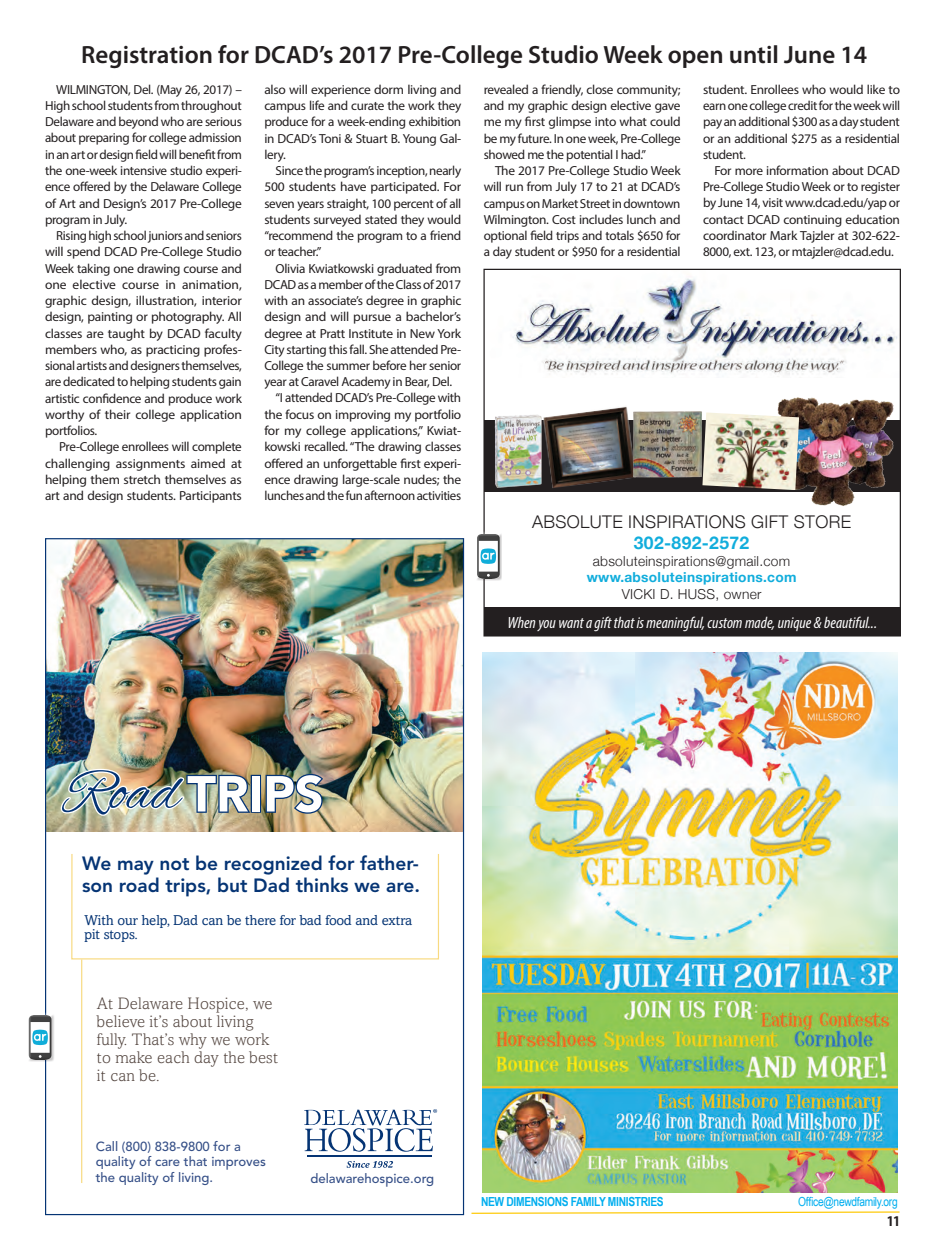
<style>
.page{position:relative;width:945px;height:1260px;background:#fff}
.page>*{position:absolute;margin:0;border:0;box-sizing:border-box;transform-origin:0 0}
.t1{font:900 50px "Avenir";color:#fff}
.Author{font:600 25px "Myriad Pro";color:#231f20}
.t2{font:800 19.12px/22.6px "Avenir";color:#053474}
.t3{font:300 17.5px/21px "Helvetica Neue";letter-spacing:.02em;color:#231f20;text-align:center}
.t4{font:300 16.75px/17.9px "Amasis";letter-spacing:.01em;color:#544640}
.t5{font:italic condensed 16.25px "Myriad Pro";color:#fff}
.t6{font:700 condensed 15px "Myriad Pro";color:#231f20}
.t7{font:14.38px/14.4px "Amasis";color:#053474}
.t8{font:300 13.75px/16.5px "Helvetica Neue";letter-spacing:.02em;color:#231f20;text-align:center}
.t9{font:13.12px/16.2px "Myriad Pro";letter-spacing:-.025em;color:#231f20;text-align:justify}
.t10{font:500 13.12px/15.5px "Avenir";color:#354f87}
.church_directory{font:700 12.5px "Arial Narrow";letter-spacing:-.025em;color:#00aeef}
.church_directory-2{font:12.5px "Arial Narrow";letter-spacing:-.025em;color:#00aeef}
.s1{font-weight:700;color:#11addc}
.s2{font-family:"Alex Brush";font-weight:400;font-size:60.38px;color:#053474}
</style>
<div class="page">
<img style="left:483px;top:653px;width:415px;height:539px">
<div style="left:71px;top:853px;width:368px;height:106px;border:1px solid #f8da81"></div>
<img style="left:47px;top:540px;width:415px;height:291px">
<img style="left:59px;top:768px;width:194px;height:49px">
<div style="left:251px;top:775px;width:10px;height:38px;border:3px solid #053474"></div>
<img style="left:264px;top:773px;width:61px;height:42px">
<hr style="left:81px;top:959px;width:1px;height:224px;background:#f8da81">
<svg style="left:347px;top:1161px;width:46px;height:7px"></svg>
<hr style="left:307px;top:1156px;width:125px;height:1px;background:#053474">
<svg style="left:304px;top:1109px;width:133px;height:43px"></svg>
<svg style="left:471px;top:1211px;width:429px;height:3px"></svg>
<img style="left:513px;top:278px;width:385px;height:97px">
<div style="left:484px;top:420px;width:416px;height:72px;background:#231f20"></div>
<div style="left:484px;top:608px;width:416px;height:28px;background:#231f20"></div>
<img style="left:777px;top:397px;width:117px;height:109px">
<img style="left:546px;top:406px;width:83px;height:82px">
<img style="left:702px;top:412px;width:97px;height:78px">
<img style="left:629px;top:411px;width:79px;height:71px">
<img style="left:494px;top:414px;width:52px;height:74px">
<div style="left:475px;top:532px;width:27px;height:49px;background:#231f20;opacity:.25"></div>
<div style="left:27px;top:1013px;width:27px;height:49px;background:#231f20;opacity:.25"></div>
<p class="Author" style="left:81px;top:39px;width:788px">Registration for DCAD’s 2017 Pre-College Studio Week open until June 14</p>
<p class="t9" style="left:45px;top:81px;width:199px;text-indent:11px">WILMINGTON, Del. (May 26, 2017) – High school students from throughout Delaware and beyond who are serious about preparing for college admission in an art or design field will benefit from the one-week intensive studio experi&shy;ence offered by the Delaware College of Art and Design’s 2017 Pre-College program in July.</p>
<p class="t9" style="left:45px;top:227px;width:198px;text-indent:11px">Rising high school juniors and seniors will spend DCAD Pre-College Studio Week taking one drawing course and one elective course in animation, graphic design, illustration, interior design, painting or photography. All classes are taught by DCAD faculty members who, as practicing profes&shy;sional artists and designers themselves, are dedicated to helping students gain artistic confidence and produce work worthy of their college application portfolios.</p>
<p class="t9" style="left:45px;top:439px;width:198px;text-indent:14px">Pre-College enrollees will complete challenging assignments aimed at helping them stretch themselves as art and design students. Participants</p>
<p class="t9" style="left:264px;top:81px;width:199px">also will experience dorm living and campus life and curate the work they produce for a week-ending exhibition in DCAD’s Toni &amp; Stuart B. Young Gal&shy;lery.</p>
<p class="t9" style="left:264px;top:162px;width:198px;text-indent:11px">Since the program’s inception, nearly 500 students have participated. For seven years straight, 100 percent of all students surveyed stated they would “recommend the program to a friend or teacher.”</p>
<p class="t9" style="left:264px;top:260px;width:198px;text-indent:11px">Olivia Kwiatkowski graduated from DCAD as a member of the Class of 2017 with an associate’s degree in graphic design and will pursue a bachelor’s degree at Pratt Institute in New York City starting this fall. She attended Pre-College the summer before her senior year at Caravel Academy in Bear, Del.</p>
<p class="t9" style="left:264px;top:390px;width:199px;text-indent:11px">“I attended DCAD’s Pre-College with the focus on improving my portfolio for my college applications,” Kwiat&shy;kowski recalled. “The drawing classes offered an unforgettable first experi&shy;ence drawing large-scale nudes; the lunches and the fun afternoon activities</p>
<p class="t9" style="left:484px;top:81px;width:198px">revealed a friendly, close community; and my graphic design elective gave me my first glimpse into what could be my future. In one week, Pre-College showed me the potential I had.”</p>
<p class="t9" style="left:484px;top:162px;width:198px;text-indent:11px">The 2017 Pre-College Studio Week will run from July 17 to 21 at DCAD’s campus on Market Street in downtown Wilmington. Cost includes lunch and optional field trips and totals $650 for a day student or $950 for a residential</p>
<p class="t9" style="left:703px;top:81px;width:199px">student. Enrollees who would like to earn one college credit for the week will pay an additional $300 as a day student or an additional $275 as a residential student.</p>
<p class="t9" style="left:703px;top:162px;width:198px;text-indent:11px">For more information about DCAD Pre-College Studio Week or to register by June 14, visit www.dcad.edu/yap or contact DCAD continuing education coordinator Mark Tajzler at 302-622- 8000, ext. 123, or mtajzler@dcad.edu.</p>
<p class="t3" style="left:532px;top:510px;width:320px">ABSOLUTE INSPIRATIONS GIFT STORE<br><span class="s1">302-892-2572</span></p>
<p class="t8" style="left:587px;top:551px;width:211px">absoluteinspirations@gmail.com <span class="s1">www.absoluteinspirations.com<br></span>VICKI D. HUSS, owner</p>
<p class="t5" style="left:507px;top:612px;width:371px">When you want a gift that is meaningful, custom made, unique &amp; beautiful...</p>
<p class="t1" style="left:65px;top:764px;width:260px"><span class="s2">Road</span> TRIPS</p>
<p class="t2" style="left:82px;top:852px;width:340px">We may not be recognized for father&shy;son road trips, but Dad thinks we are.</p>
<p class="t7" style="left:84px;top:913px;width:329px">With our help, Dad can be there for bad food and extra pit stops.</p>
<p class="t4" style="left:97px;top:994px;width:182px">At Delaware Hospice, we believe it’s about living fully. That’s why we work to make each day the best it can be.</p>
<p class="t10" style="left:96px;top:1139px;width:172px">Call (800) 838-9800 for a quality of care that improves the quality of living.</p>
<p class="t10" style="left:310px;top:1171px;width:125px">delawarehospice.org</p>
<p class="church_directory" style="left:481px;top:1192px;width:184px">NEW DIMENSIONS FAMILY MINISTRIES</p>
<p class="church_directory-2" style="left:798px;top:1193px;width:101px">Office@newdfamily.org</p>
<p class="t6" style="left:887px;top:1212px;width:14px">11</p>
</div>
